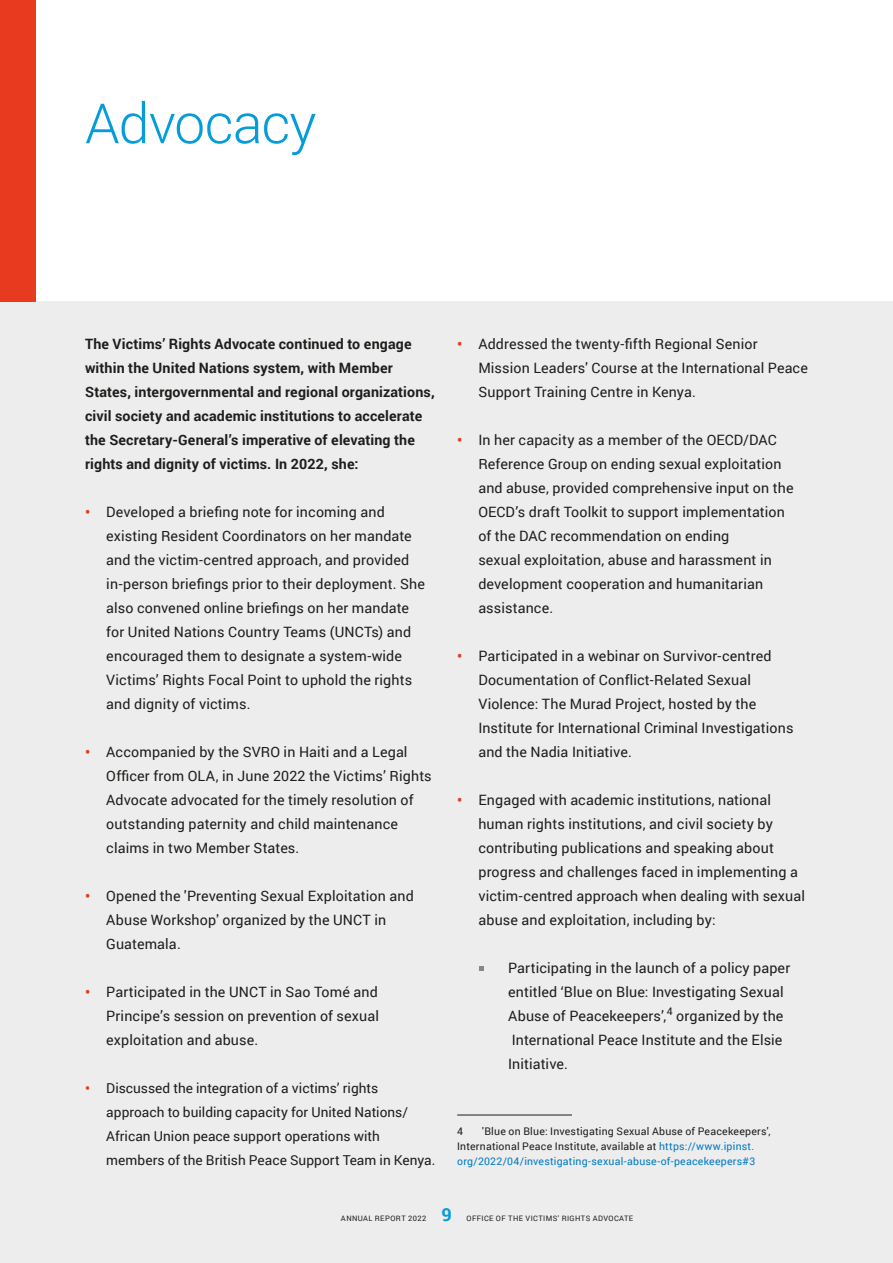
<style>
.page{position:relative;width:893px;height:1263px;background:#fff}
.page>*{position:absolute;margin:0;border:0;box-sizing:border-box;transform-origin:0 0}
.H1_chapter_headlines{font:300 55.5px "Roboto";letter-spacing:-.015em;color:#059dd9}
.t1{font:700 18px "Roboto";color:#059dd9}
.BASE{font:14.25px/24px "Roboto";letter-spacing:.01em;color:#1d1d1b}
.BASE-2{font:700 14.25px/24px "Roboto";letter-spacing:.01em;color:#1d1d1b}
.t2{font:13.65px/24px "Roboto";color:#1d1d1b}
.Footnote_text{font:10.5px/15px "Roboto";letter-spacing:.02em;color:#1d1d1b}
.t3{font:7.5px "Roboto";letter-spacing:.055em;color:#1d1d1b}
.s1{font-weight:700;color:#e73a1f}
.s2{color:#0079c2}
</style>
<div class="page">
<div style="left:0;top:301px;width:893px;height:962px;background:#ededed"></div>
<hr style="left:457px;top:1115px;width:115px;height:1px;background:#1d1d1b">
<svg style="left:479px;top:966px;width:4px;height:4px"></svg>
<div style="left:0;top:0;width:36px;height:301px;background:#e73a1f"></div>
<p class="H1_chapter_headlines" style="left:85px;top:85px;width:233px">Advocacy</p>
<p class="BASE-2" style="left:85px;top:331px;width:351px">The Victims’ Rights Advocate continued to engage within the United Nations system, with Member States, intergovernmental and regional organizations, civil society and academic institutions to accelerate the Secretary-General’s imperative of elevating the rights and dignity of victims. In 2022, she:</p>
<p class="BASE" style="left:106px;top:499px;width:320px;text-indent:-21px"><span class="s1">•</span> Developed a briefing note for incoming and existing Resident Coordinators on her mandate and the victim-centred approach, and provided in-person briefings prior to their deployment. She also convened online briefings on her mandate for United Nations Country Teams (UNCTs) and encouraged them to designate a system-wide Victims’ Rights Focal Point to uphold the rights and dignity of victims.</p>
<p class="BASE" style="left:106px;top:739px;width:327px;text-indent:-21px"><span class="s1">•</span> Accompanied by the SVRO in Haiti and a Legal Officer from OLA, in June 2022 the Victims’ Rights Advocate advocated for the timely resolution of outstanding paternity and child maintenance claims in two Member States.</p>
<p class="BASE" style="left:106px;top:883px;width:309px;text-indent:-21px"><span class="s1">•</span> Opened the 'Preventing Sexual Exploitation and<br>Abuse Workshop' organized by the UNCT in<br>Guatemala.</p>
<p class="BASE" style="left:106px;top:979px;width:274px;text-align:justify;text-indent:-21px"><span class="s1">•</span> Participated in the UNCT in Sao Tomé and Principe’s session on prevention of sexual exploitation and abuse.</p>
<p class="t2" style="left:106px;top:1076px;width:331px;text-indent:-21px"><span class="s1">•</span> Discussed the integration of a victims’ rights approach to building capacity for United Nations/ African Union peace support operations with members of the British Peace Support Team in Kenya.</p>
<p class="BASE" style="left:478px;top:331px;width:331px;text-indent:-21px"><span class="s1">•</span> Addressed the twenty-fifth Regional Senior<br>Mission Leaders' Course at the International Peace<br>Support Training Centre in Kenya.</p>
<p class="BASE" style="left:478px;top:427px;width:317px;text-indent:-21px"><span class="s1">•</span> In her capacity as a member of the OECD/DAC Reference Group on ending sexual exploitation and abuse, provided comprehensive input on the OECD’s draft Toolkit to support implementation of the DAC recommendation on ending<br>sexual exploitation, abuse and harassment in development cooperation and humanitarian assistance.</p>
<p class="BASE" style="left:478px;top:643px;width:317px;text-indent:-21px"><span class="s1">•</span> Participated in a webinar on Survivor-centred Documentation of Conflict-Related Sexual Violence: The Murad Project, hosted by the Institute for International Criminal Investigations and the Nadia Initiative.</p>
<p class="BASE" style="left:478px;top:787px;width:328px;text-indent:-21px"><span class="s1">•</span> Engaged with academic institutions, national human rights institutions, and civil society by contributing publications and speaking about progress and challenges faced in implementing a victim-centred approach when dealing with sexual abuse and exploitation, including by:</p>
<p class="BASE" style="left:508px;top:955px;width:284px">Participating in the launch of a policy paper entitled ‘Blue on Blue: Investigating Sexual Abuse of Peacekeepers’,<sup>4</sup> organized by the International Peace Institute and the Elsie Initiative.</p>
<p class="Footnote_text" style="left:457px;top:1123px;width:315px;text-indent:25px">'Blue on Blue: Investigating Sexual Abuse of Peacekeepers',<br>International Peace Institute, available at <span class="s2">https://www.ipinst. org/2022/04/investigating-sexual-abuse-of-peacekeepers#3</span></p>
<p class="Footnote_text" style="left:457px;top:1123px;width:7px">4</p>
<p class="t3" style="left:341px;top:1213px;width:87px">ANNUAL REPORT 2022</p>
<p class="t1" style="left:441px;top:1202px;width:12px">9</p>
<p class="t3" style="left:466px;top:1213px;width:168px">OFFICE OF THE VICTIMS’ RIGHTS ADVOCATE</p>
</div>
